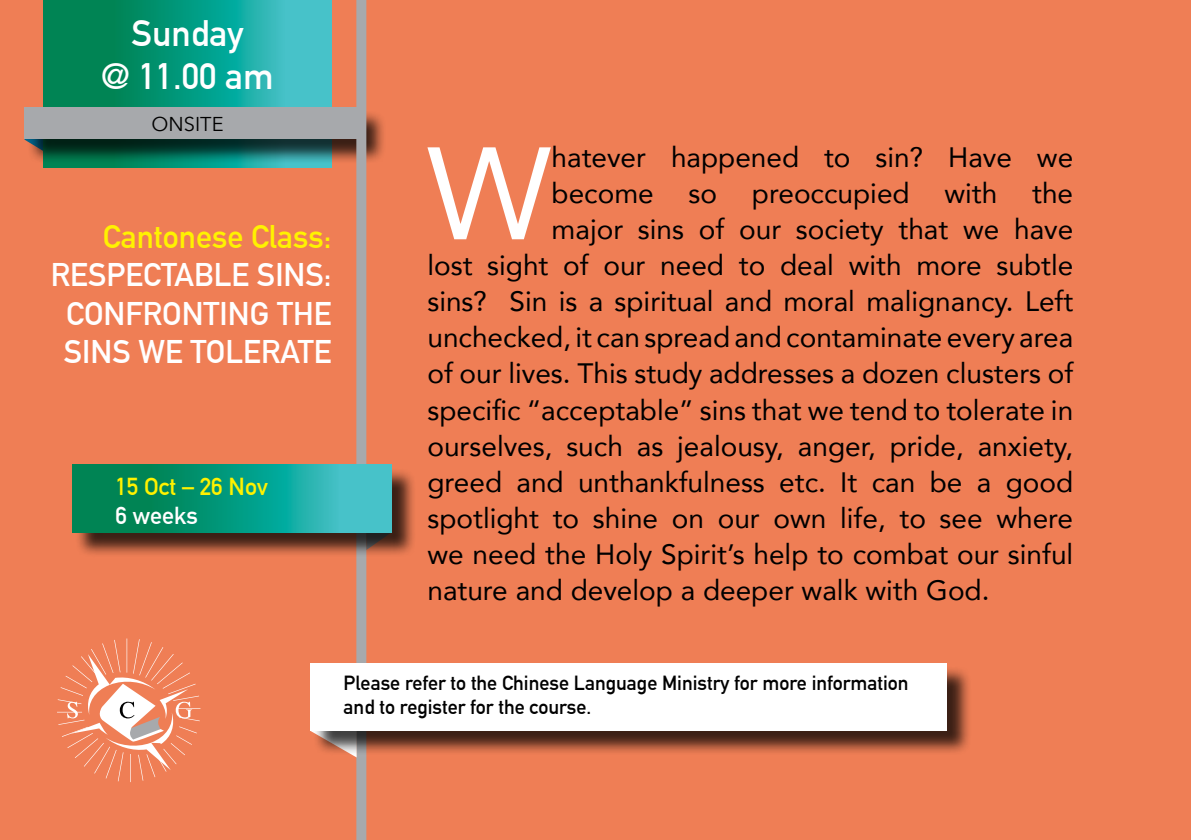
<style>
.page{position:relative;width:1191px;height:840px;background:#fff}
.page>*{position:absolute;margin:0;border:0;box-sizing:border-box;transform-origin:0 0}
.t1{font:129.6px "Avenir";color:#fff}
.t2{font:700 36px/43.2px "DIN Alternate";color:#fff;text-align:center}
.t3{font:700 32px/38.4px "DIN Alternate";color:#fff;text-align:center}
.t4{font:700 32px "DIN Alternate";color:#fff200}
.t5{font:28px "Avenir";color:#000}
.t6{font:700 24px "DIN Alternate";color:#fff200}
.t7{font:700 24px "DIN Alternate";color:#fff}
.t8{font:700 20px/24px "DIN Alternate";color:#000}
.t9{font:20px "Avenir Next";color:#000}
</style>
<div class="page">
<div style="left:0;top:0;width:1191px;height:839px;background:#ef7e55"></div>
<svg style="left:57px;top:638px;width:143px;height:143px"></svg>
<svg style="left:43px;top:0;width:288px;height:167px;background:#129e86"></svg>
<div style="left:26px;top:110px;width:360px;height:55px;background:#000;opacity:.75"></div>
<div style="left:24px;top:107px;width:337px;height:32px;background:#a7a9ac"></div>
<div style="left:356px;top:0;width:10px;height:839px;background:#a7a9ac"></div>
<div style="left:312px;top:665px;width:659px;height:90px;background:#000;opacity:.75"></div>
<div style="left:310px;top:662px;width:636px;height:68px;background:#fff"></div>
<div style="left:75px;top:467px;width:342px;height:90px;background:#000;opacity:.75"></div>
<svg style="left:72px;top:464px;width:319px;height:68px;background:#129e86"></svg>
<hr style="left:1190px;top:0;width:1px;height:839px;background:#705f99">
<p class="t2" style="left:101px;top:9px;width:174px">Sunday<br>@ 11.00 am</p>
<p class="t9" style="left:151px;top:107px;width:73px">ONSITE</p>
<p class="t4" style="left:103px;top:212px;width:230px">Cantonese Class:</p>
<p class="t3" style="left:51px;top:253px;width:282px">RESPECTABLE SINS:<br>CONFRONTING THE<br>SINS WE TOLERATE</p>
<p class="t6" style="left:115px;top:468px;width:154px">15 Oct – 26 Nov</p>
<p class="t7" style="left:115px;top:497px;width:84px">6 weeks</p>
<h1 class="t1" style="left:426px;top:90px;width:126px">W</h1>
<p class="t5" style="left:551px;top:135px;width:523px">hatever happened to sin? Have we</p>
<p class="t5" style="left:551px;top:171px;width:523px">become so preoccupied with the</p>
<p class="t5" style="left:551px;top:207px;width:523px">major sins of our society that we have</p>
<p class="t5" style="left:427px;top:243px;width:647px">lost sight of our need to deal with more subtle</p>
<p class="t5" style="left:427px;top:279px;width:647px">sins? Sin is a spiritual and moral malignancy. Left</p>
<p class="t5" style="left:427px;top:315px;width:647px">unchecked, it can spread and contaminate every area</p>
<p class="t5" style="left:427px;top:351px;width:647px">of our lives. This study addresses a dozen clusters of</p>
<p class="t5" style="left:427px;top:387px;width:647px">specific “acceptable” sins that we tend to tolerate in</p>
<p class="t5" style="left:427px;top:423px;width:647px">ourselves, such as jealousy, anger, pride, anxiety,</p>
<p class="t5" style="left:427px;top:459px;width:647px">greed and unthankfulness etc. It can be a good</p>
<p class="t5" style="left:427px;top:495px;width:647px">spotlight to shine on our own life, to see where</p>
<p class="t5" style="left:427px;top:531px;width:647px">we need the Holy Spirit’s help to combat our sinful</p>
<p class="t5" style="left:427px;top:567px;width:563px">nature and develop a deeper walk with God.</p>
<p class="t8" style="left:344px;top:669px;width:566px">Please refer to the Chinese Language Ministry for more information and to register for the course.</p>
</div>
